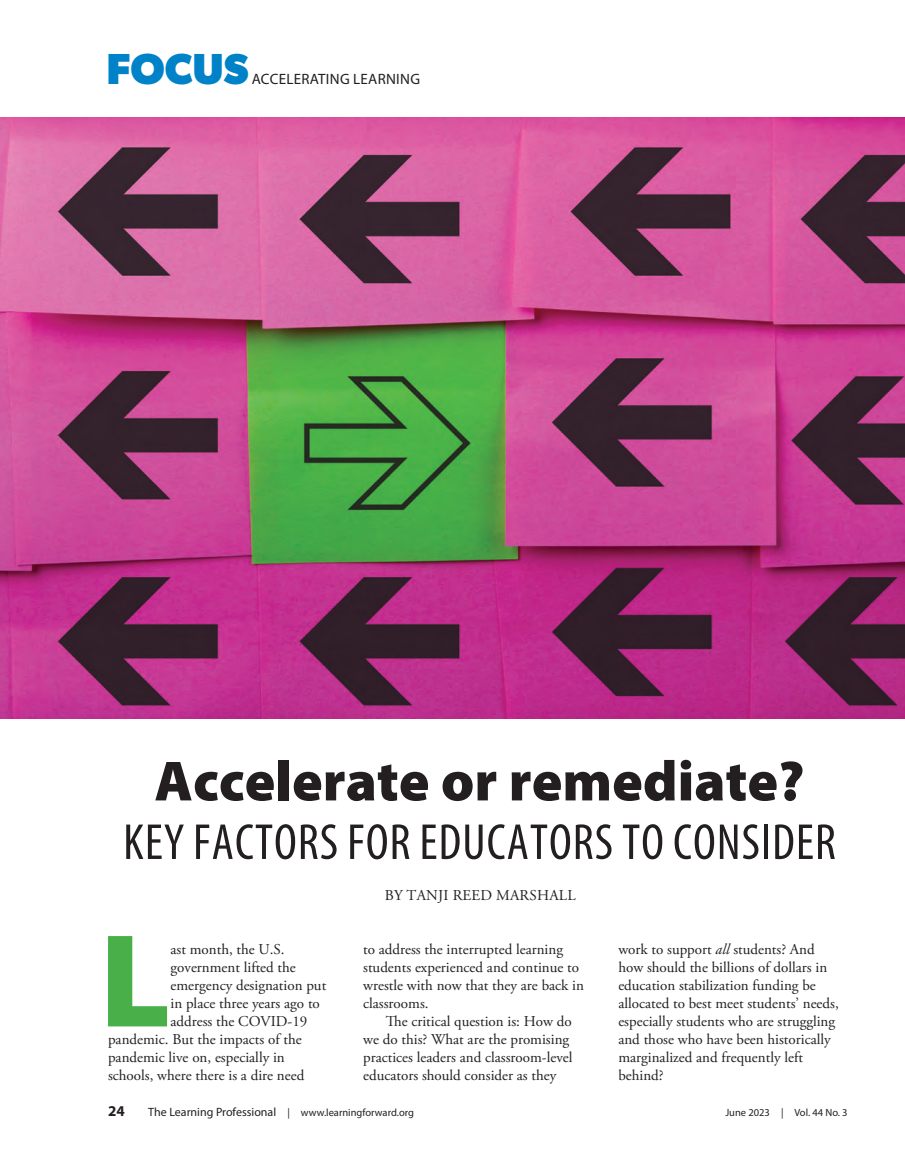
<style>
.page{position:relative;width:905px;height:1175px;background:#fff}
.page>*{position:absolute;margin:0;border:0;box-sizing:border-box;transform-origin:0 0}
.body{font:900 133.95px "Myriad Pro";color:#49af48}
.headline{font:900 57px "Myriad Pro";color:#231f20}
.headline-2{font:condensed 51px "Myriad Pro";letter-spacing:.02em;color:#231f20}
.t1{font:700 43.5px "Gibson";color:#0082c8}
.body-2{font:15px/18px "Adobe Garamond Pro";color:#231f20}
.t2{font:15px "Myriad Pro";letter-spacing:.02em;color:#231f20}
.byline{font:15px "Adobe Garamond Pro";letter-spacing:.015em;color:#231f20}
.t3{font:700 15px "Myriad Pro";color:#231f20}
.t4{font:10.5px "Myriad Pro";color:#231f20}
.s1{font-style:italic}
.s2{font-size:12px}
</style>
<div class="page">
<img style="left:0;top:118px;width:904px;height:600px">
<p class="t1" style="left:106px;top:43px;width:144px">FOCUS</p>
<p class="t2" style="left:252px;top:70px;width:170px">ACCELERATING LEARNING</p>
<p class="headline" style="left:154px;top:743px;width:651px">Accelerate or remediate?</p>
<p class="headline-2" style="left:123px;top:811px;width:714px">KEY FACTORS FOR EDUCATORS TO CONSIDER</p>
<p class="byline" style="left:385px;top:886px;width:192px">BY TANJI REED MARSHALL</p>
<p class="body" style="left:100px;top:891px;width:72px">L</p>
<p class="body-2" style="left:170px;top:941px;width:116px">ast month, the U.S.</p>
<p class="body-2" style="left:363px;top:941px;width:222px">to address the interrupted learning students experienced and continue to wrestle with now that they are back in classrooms.</p>
<p class="body-2" style="left:363px;top:1013px;width:211px;text-indent:22px">The critical question is: How do we do this? What are the promising practices leaders and classroom-level educators should consider as they</p>
<p class="body-2" style="left:618px;top:941px;width:222px">work to support <span class="s1">all</span> students? And how should the billions of dollars in education stabilization funding be allocated to best meet students’ needs, especially students who are struggling and those who have been historically marginalized and frequently left behind?</p>
<p class="body-2" style="left:170px;top:959px;width:127px">government lifted the</p>
<p class="body-2" style="left:170px;top:977px;width:157px">emergency designation put</p>
<p class="body-2" style="left:170px;top:995px;width:151px">in place three years ago to</p>
<p class="body-2" style="left:170px;top:1013px;width:138px">address the COVID-19</p>
<p class="body-2" style="left:108px;top:1031px;width:195px">pandemic. But the impacts of the</p>
<p class="body-2" style="left:108px;top:1049px;width:178px">pandemic live on, especially in</p>
<p class="body-2" style="left:108px;top:1067px;width:198px">schools, where there is a dire need</p>
<p class="t3" style="left:108px;top:1101px;width:18px">24</p>
<p class="t4" style="left:148px;top:1106px;width:267px"><span class="s2">The Learning Professional</span> | www.learningforward.org</p>
<p class="t4" style="left:725px;top:1106px;width:124px">June 2023 | Vol. 44 No. 3</p>
</div>
